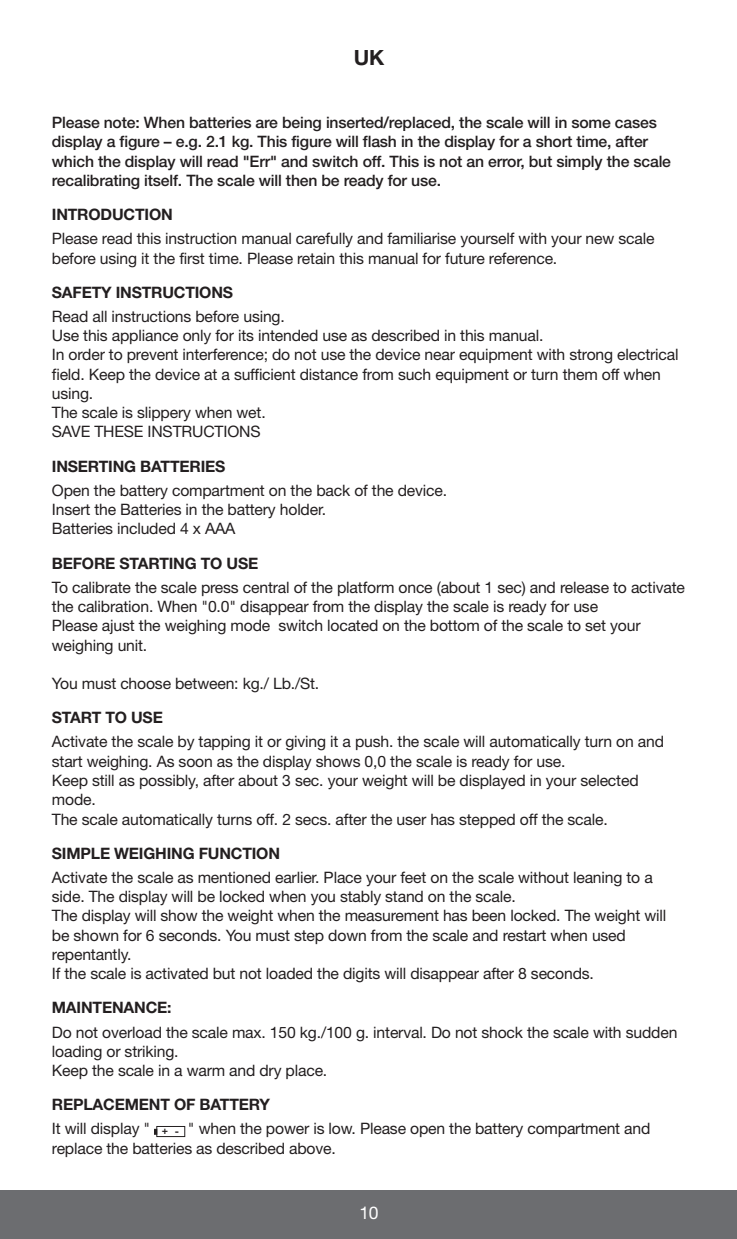
<style>
.page{position:relative;width:737px;height:1239px;background:#fff}
.page>*{position:absolute;margin:0;border:0;box-sizing:border-box;transform-origin:0 0}
.t1{font:700 21px "Helvetica Neue";color:#231f20}
.t2{font:17.5px "Helvetica Neue";color:#fff}
.t3{font:15.75px/19.2px "Helvetica Neue";letter-spacing:-.01em;color:#231f20}
.t4{font:500 15.75px/19.2px "Helvetica Neue";letter-spacing:-.01em;color:#231f20}
.t5{font:700 15.75px "Helvetica Neue";letter-spacing:-.01em;color:#231f20}
.t6{font:700 10.5px "Helvetica Neue";color:#231f20}
</style>
<div class="page">
<svg style="left:0;top:1126px;width:737px;height:112px"></svg>
<h1 class="t1" style="left:354px;top:50px;width:32px">UK</h1>
<p class="t4" style="left:52px;top:114px;width:620px">Please note: When batteries are being inserted/replaced, the scale will in some cases display a figure – e.g. 2.1 kg. This figure will flash in the display for a short time, after which the display will read "Err" and switch off. This is not an error, but simply the scale recalibrating itself. The scale will then be ready for use.</p>
<p class="t5" style="left:52px;top:209px;width:122px">INTRODUCTION</p>
<p class="t3" style="left:52px;top:230px;width:604px">Please read this instruction manual carefully and familiarise yourself with your new scale before using it the first time. Please retain this manual for future reference.</p>
<p class="t5" style="left:52px;top:286px;width:183px">SAFETY INSTRUCTIONS</p>
<p class="t3" style="left:52px;top:308px;width:628px">Read all instructions before using.<br>Use this appliance only for its intended use as described in this manual.<br>In order to prevent interference; do not use the device near equipment with strong electrical field. Keep the device at a sufficient distance from such equipment or turn them off when using.<br>The scale is slippery when wet.<br>SAVE THESE INSTRUCTIONS</p>
<p class="t5" style="left:52px;top:460px;width:175px">INSERTING BATTERIES</p>
<p class="t3" style="left:52px;top:482px;width:397px">Open the battery compartment on the back of the device.<br>Insert the Batteries in the battery holder.<br>Batteries included 4 x AAA</p>
<p class="t5" style="left:52px;top:557px;width:208px">BEFORE STARTING TO USE</p>
<p class="t3" style="left:52px;top:579px;width:634px">To calibrate the scale press central of the platform once (about 1 sec) and release to activate the calibration. When "0.0" disappear from the display the scale is ready for use<br>Please ajust the weighing mode switch located on the bottom of the scale to set your weighing unit.</p>
<p class="t3" style="left:52px;top:675px;width:269px">You must choose between: kg./ Lb./St.</p>
<p class="t5" style="left:52px;top:712px;width:112px">START TO USE</p>
<p class="t3" style="left:52px;top:733px;width:613px">Activate the scale by tapping it or giving it a push. the scale will automatically turn on and start weighing. As soon as the display shows 0,0 the scale is ready for use.<br>Keep still as possibly, after about 3 sec. your weight will be displayed in your selected mode.<br>The scale automatically turns off. 2 secs. after the user has stepped off the scale.</p>
<p class="t5" style="left:52px;top:847px;width:230px">SIMPLE WEIGHING FUNCTION</p>
<p class="t3" style="left:52px;top:869px;width:616px">Activate the scale as mentioned earlier. Place your feet on the scale without leaning to a side. The display will be locked when you stably stand on the scale.<br>The display will show the weight when the measurement has been locked. The weight will be shown for 6 seconds. You must step down from the scale and restart when used repentantly.<br>If the scale is activated but not loaded the digits will disappear after 8 seconds.</p>
<p class="t5" style="left:52px;top:1001px;width:121px">MAINTENANCE:</p>
<p class="t3" style="left:52px;top:1023px;width:627px">Do not overload the scale max. 150 kg./100 g. interval. Do not shock the scale with sudden loading or striking.<br>Keep the scale in a warm and dry place.</p>
<p class="t5" style="left:52px;top:1098px;width:219px">REPLACEMENT OF BATTERY</p>
<p class="t3" style="left:52px;top:1120px;width:100px">It will display "</p>
<p class="t3" style="left:52px;top:1120px;width:600px;text-indent:136px">" when the power is low. Please open the battery compartment and replace the batteries as described above.</p>
<p class="t6" style="left:162px;top:1126px;width:19px">+ -</p>
<p class="t2" style="left:359px;top:1206px;width:21px">10</p>
</div>
